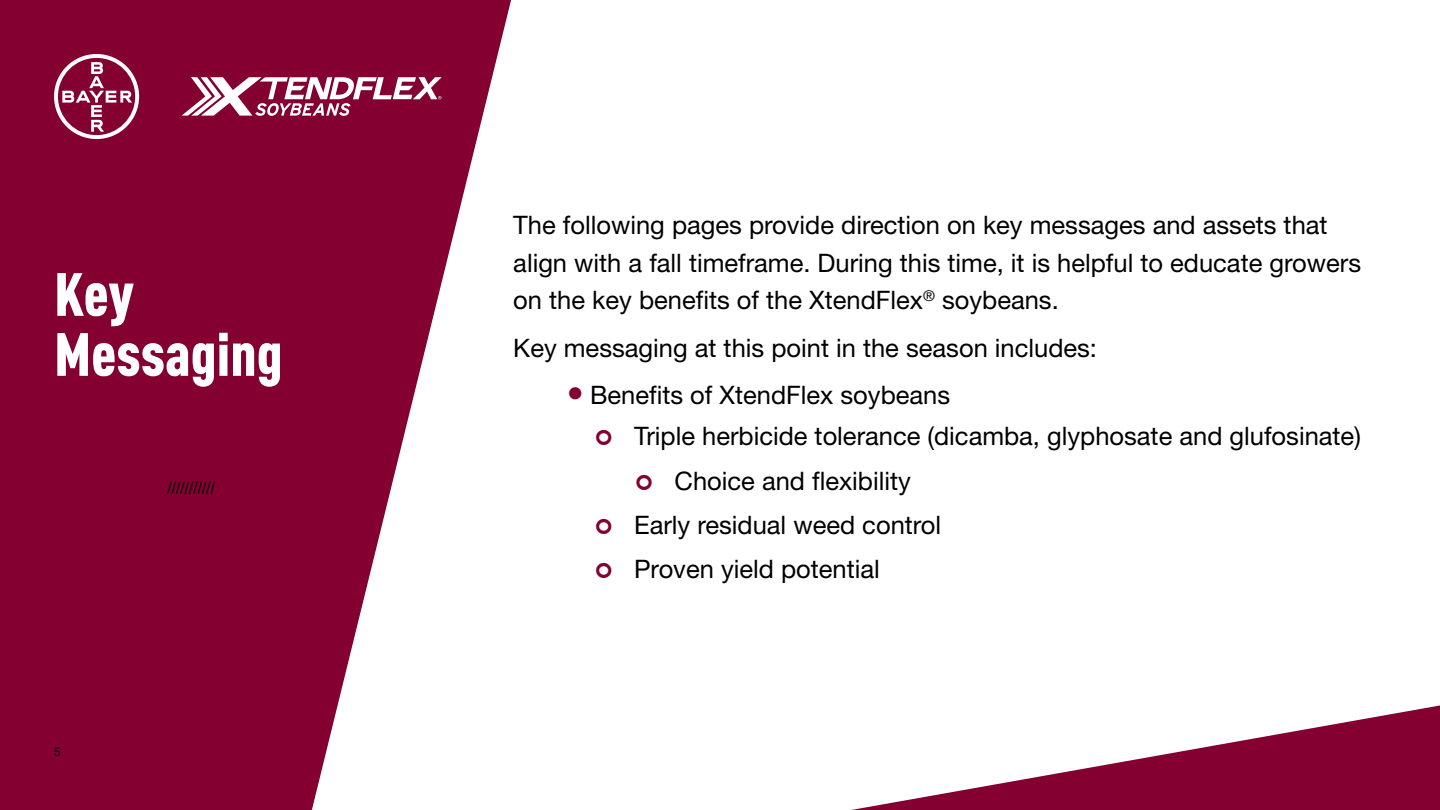
<style>
.page{position:relative;width:1440px;height:810px;background:#fff}
.page>*{position:absolute;margin:0;border:0;box-sizing:border-box;transform-origin:0 0}
.t1{font:900 condensed 60px/60px "DIN Pro";color:#fff}
.t2{font:25.5px/37.5px "Helvetica Neue LT Std";color:#000}
.t3{font:12px "Helvetica Neue LT Std";color:#000}
.s1{color:#830030}
</style>
<div class="page">
<svg style="left:0;top:0;width:511px;height:810px;fill:#830030"></svg>
<svg style="left:851px;top:705px;width:588px;height:105px"></svg>
<svg style="left:54px;top:54px;width:85px;height:85px"></svg>
<svg style="left:182px;top:77px;width:259px;height:39px"></svg>
<svg style="left:167px;top:482px;width:48px;height:12px"></svg>
<h1 class="t1" style="left:54px;top:260px;width:230px">Key<br>Messaging</h1>
<p class="t3" style="left:54px;top:745px;width:8px">5</p>
<p class="t2" style="left:513px;top:206px;width:849px">The following pages provide direction on key messages and assets that align with a fall timeframe. During this time, it is helpful to educate growers on the key benefits of the XtendFlex<sup>®</sup> soybeans.</p>
<p class="t2" style="left:513px;top:329px;width:585px">Key messaging at this point in the season includes:</p>
<p class="t2" style="left:634px;top:374px;width:728px;line-height:41.2px;text-indent:-67px"><span class="s1">●</span> Benefits of XtendFlex soybeans<br>Triple herbicide tolerance (dicamba, glyphosate and glufosinate)</p>
<p class="t2" style="left:634px;top:458px;width:308px;line-height:44.2px;text-indent:40px">Choice and flexibility<br>Early residual weed control<br>Proven yield potential</p>
</div>
